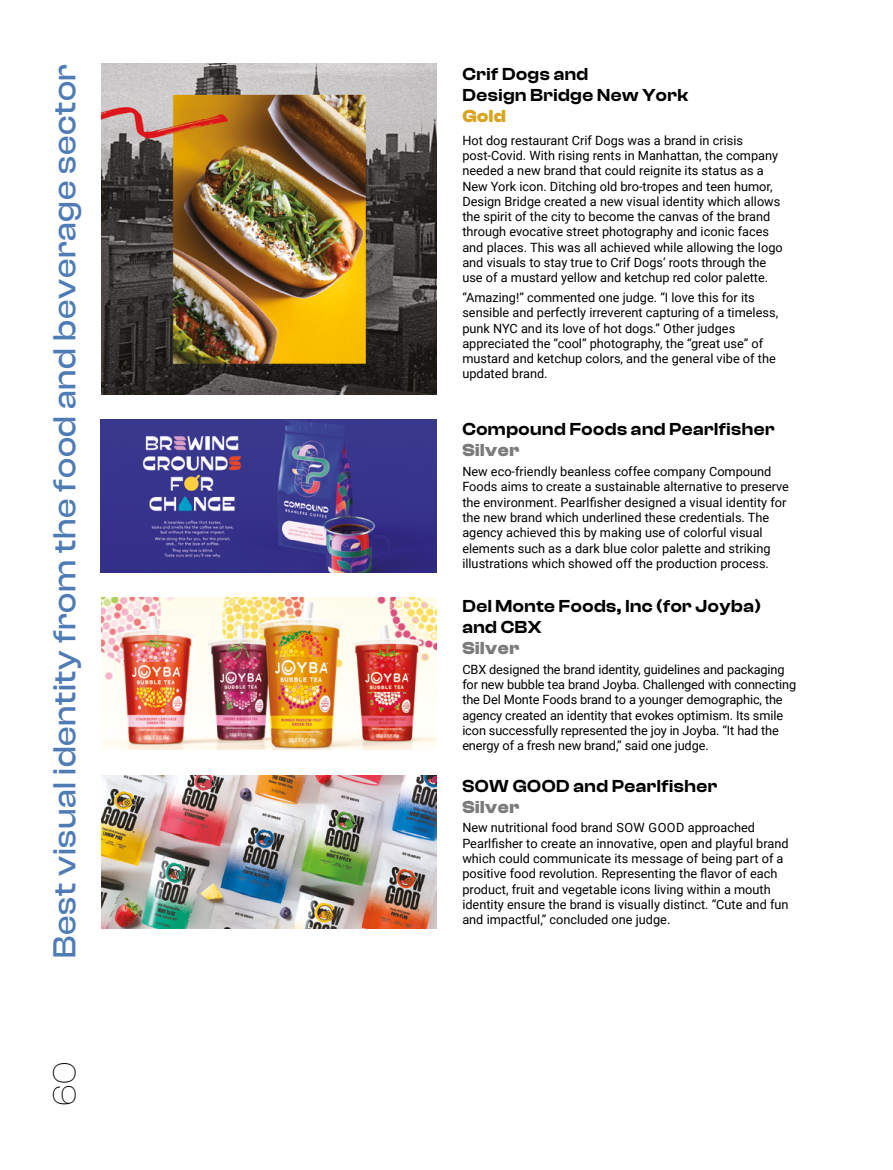
<style>
.page{position:relative;width:893px;height:1170px;background:#fff}
.page>*{position:absolute;margin:0;border:0;box-sizing:border-box;transform-origin:0 0}
.t1{font:500 33px "Clash Display";letter-spacing:.02em;color:#507cb6}
.t2{font:200 33px "Clash Display";color:#000}
.t3{font:600 18px/21.6px "Clash Display";letter-spacing:.03em;color:#000}
.t4{font:700 18px "Clash Display";letter-spacing:.03em;color:#7c7b7b}
.t5{font:700 18px "Clash Display";color:#d7a320}
.t6{font:12.75px/15.3px "Roboto";color:#000}
</style>
<div class="page">
<img style="left:101px;top:597px;width:336px;height:152px">
<img style="left:101px;top:64px;width:336px;height:330px">
<img style="left:101px;top:419px;width:335px;height:153px">
<img style="left:101px;top:775px;width:336px;height:153px">
<h1 class="t1" style="left:46px;top:957px;width:895px;rotate:-90deg">Best visual identity from the food and beverage sector</h1>
<h2 class="t3" style="left:462px;top:63px;width:228px">Crif Dogs and<br>Design Bridge New York</h2>
<h2 class="t5" style="left:462px;top:106px;width:45px">Gold</h2>
<p class="t6" style="left:462px;top:132px;width:322px">Hot dog restaurant Crif Dogs was a brand in crisis post-Covid. With rising rents in Manhattan, the company needed a new brand that could reignite its status as a New York icon. Ditching old bro-tropes and teen humor, Design Bridge created a new visual identity which allows the spirit of the city to become the canvas of the brand through evocative street photography and iconic faces and places. This was all achieved while allowing the logo and visuals to stay true to Crif Dogs’ roots through the use of a mustard yellow and ketchup red color palette.</p>
<p class="t6" style="left:462px;top:289px;width:317px">“Amazing!” commented one judge. “I love this for its sensible and perfectly irreverent capturing of a timeless, punk NYC and its love of hot dogs.” Other judges appreciated the “cool” photography, the “great use” of mustard and ketchup colors, and the general vibe of the updated brand.</p>
<h2 class="t3" style="left:462px;top:418px;width:314px">Compound Foods and Pearlfisher</h2>
<h2 class="t4" style="left:462px;top:440px;width:58px">Silver</h2>
<p class="t6" style="left:462px;top:463px;width:328px">New eco-friendly beanless coffee company Compound Foods aims to create a sustainable alternative to preserve the environment. Pearlfisher designed a visual identity for the new brand which underlined these credentials. The agency achieved this by making use of colorful visual elements such as a dark blue color palette and striking illustrations which showed off the production process.</p>
<h2 class="t3" style="left:462px;top:594px;width:300px">Del Monte Foods, Inc (for Joyba) and CBX</h2>
<h2 class="t4" style="left:462px;top:638px;width:58px">Silver</h2>
<p class="t6" style="left:462px;top:661px;width:335px">CBX designed the brand identity, guidelines and packaging for new bubble tea brand Joyba. Challenged with connecting the Del Monte Foods brand to a younger demographic, the agency created an identity that evokes optimism. Its smile icon successfully represented the joy in Joyba. “It had the energy of a fresh new brand,” said one judge.</p>
<h2 class="t3" style="left:462px;top:775px;width:256px">SOW GOOD and Pearlfisher</h2>
<h2 class="t4" style="left:462px;top:796px;width:58px">Silver</h2>
<p class="t6" style="left:462px;top:819px;width:328px">New nutritional food brand SOW GOOD approached Pearlfisher to create an innovative, open and playful brand which could communicate its message of being part of a positive food revolution. Representing the flavor of each product, fruit and vegetable icons living within a mouth identity ensure the brand is visually distinct. “Cute and fun and impactful,” concluded one judge.</p>
<h1 class="t2" style="left:46px;top:1106px;width:46px;rotate:-90deg">60</h1>
</div>
